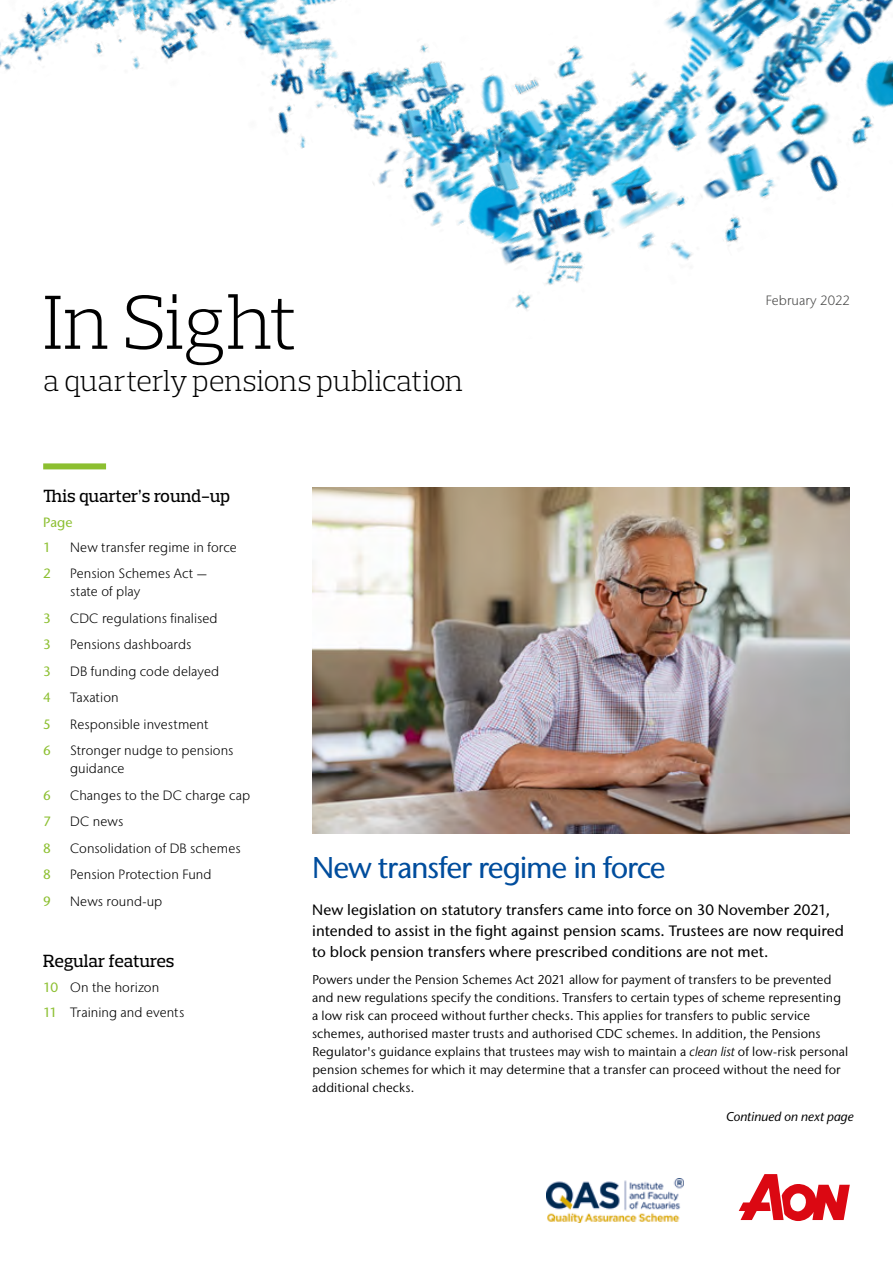
<style>
.page{position:relative;width:893px;height:1263px;background:#fff}
.page>*{position:absolute;margin:0;border:0;box-sizing:border-box;transform-origin:0 0}
.t1{font:300 78px "Prelo Slab";letter-spacing:-.015em;color:#000}
.t2{font:300 30px "Prelo Slab";letter-spacing:-.015em;color:#000}
.t3{font:500 30px "Stone Sans IIITC Pro";letter-spacing:-.04em;color:#004d9d}
.t4{font:500 18px "Prelo Slab";letter-spacing:-.01em;color:#000}
.t5{font:500 15px/21px "Stone Sans IIITC Pro";letter-spacing:.005em;color:#000}
.t6{font:300 13.5px/18px "Stone Sans IIITC Pro";letter-spacing:.005em;color:#000}
.t7{font:500 13.5px/24.8px "Stone Sans IIITC Pro";color:#8cbf30}
.t8{font:300 13.5px "Stone Sans IIITC Pro";color:#4a4a49}
.t9{font:12.75px/18px "Stone Sans IIITC Pro";letter-spacing:.01em;color:#000}
.t10{font:italic 500 12.75px "Stone Sans IIITC Std";color:#000}
.s1{font-weight:500;color:#8cbf30}
.s2{font-style:italic}
</style>
<div class="page">
<img style="left:0;top:0;width:893px;height:311px">
<svg style="left:739px;top:1174px;width:111px;height:47px"></svg>
<div style="left:43px;top:463px;width:63px;height:6px;background:#8cbf30"></div>
<img style="left:547px;top:1178px;width:136px;height:44px">
<img style="left:312px;top:487px;width:538px;height:346px">
<h1 class="t1" style="left:43px;top:275px;width:257px">In Sight</h1>
<h2 class="t2" style="left:43px;top:362px;width:421px">a quarterly pensions publication</h2>
<h3 class="t4" style="left:43px;top:485px;width:188px">This quarter’s round-up</h3>
<p class="t7" style="left:43px;top:510px;width:31px">Page<br>1</p>
<p class="t6" style="left:70px;top:538px;width:168px">New transfer regime in force</p>
<p class="t8" style="left:766px;top:292px;width:85px">February 2022</p>
<p class="t7" style="left:43px;top:561px;width:9px">2</p>
<p class="t6" style="left:70px;top:564px;width:139px">Pension Schemes Act — state of play</p>
<p class="t7" style="left:43px;top:605px;width:9px">3</p>
<p class="t6" style="left:70px;top:609px;width:149px">CDC regulations finalised</p>
<p class="t7" style="left:43px;top:632px;width:9px">3</p>
<p class="t6" style="left:70px;top:635px;width:123px">Pensions dashboards</p>
<p class="t7" style="left:43px;top:658px;width:9px">3</p>
<p class="t6" style="left:70px;top:662px;width:151px">DB funding code delayed</p>
<p class="t7" style="left:43px;top:685px;width:9px">4</p>
<p class="t6" style="left:70px;top:688px;width:50px">Taxation</p>
<p class="t7" style="left:43px;top:711px;width:9px">5</p>
<p class="t6" style="left:70px;top:715px;width:140px">Responsible investment</p>
<p class="t7" style="left:43px;top:738px;width:9px">6</p>
<p class="t6" style="left:70px;top:741px;width:165px">Stronger nudge to pensions guidance</p>
<p class="t7" style="left:43px;top:782px;width:9px">6</p>
<p class="t6" style="left:70px;top:786px;width:181px">Changes to the DC charge cap</p>
<p class="t7" style="left:43px;top:809px;width:9px">7</p>
<p class="t6" style="left:70px;top:812px;width:55px">DC news</p>
<p class="t7" style="left:43px;top:835px;width:9px">8</p>
<p class="t6" style="left:70px;top:839px;width:172px">Consolidation of DB schemes</p>
<p class="t7" style="left:43px;top:862px;width:9px">8</p>
<p class="t6" style="left:70px;top:865px;width:143px">Pension Protection Fund</p>
<p class="t7" style="left:43px;top:888px;width:9px">9</p>
<p class="t6" style="left:70px;top:892px;width:94px">News round-up</p>
<h3 class="t4" style="left:43px;top:950px;width:133px">Regular features</h3>
<p class="t6" style="left:43px;top:974px;width:143px;line-height:24.8px"><span class="s1">10</span> On the horizon<br><span class="s1">11</span> Training and events</p>
<h2 class="t3" style="left:312px;top:848px;width:355px">New transfer regime in force</h2>
<p class="t5" style="left:312px;top:898px;width:533px">New legislation on statutory transfers came into force on 30 November 2021, intended to assist in the fight against pension scams. Trustees are now required to block pension transfers where prescribed conditions are not met.</p>
<p class="t9" style="left:312px;top:970px;width:537px">Powers under the Pension Schemes Act 2021 allow for payment of transfers to be prevented and new regulations specify the conditions. Transfers to certain types of scheme representing a low risk can proceed without further checks. This applies for transfers to public service schemes, authorised master trusts and authorised CDC schemes. In addition, the Pensions Regulator's guidance explains that trustees may wish to maintain a <span class="s2">clean list</span> of low-risk personal pension schemes for which it may determine that a transfer can proceed without the need for additional checks.</p>
<p class="t10" style="left:726px;top:1109px;width:129px">Continued on next page</p>
</div>
